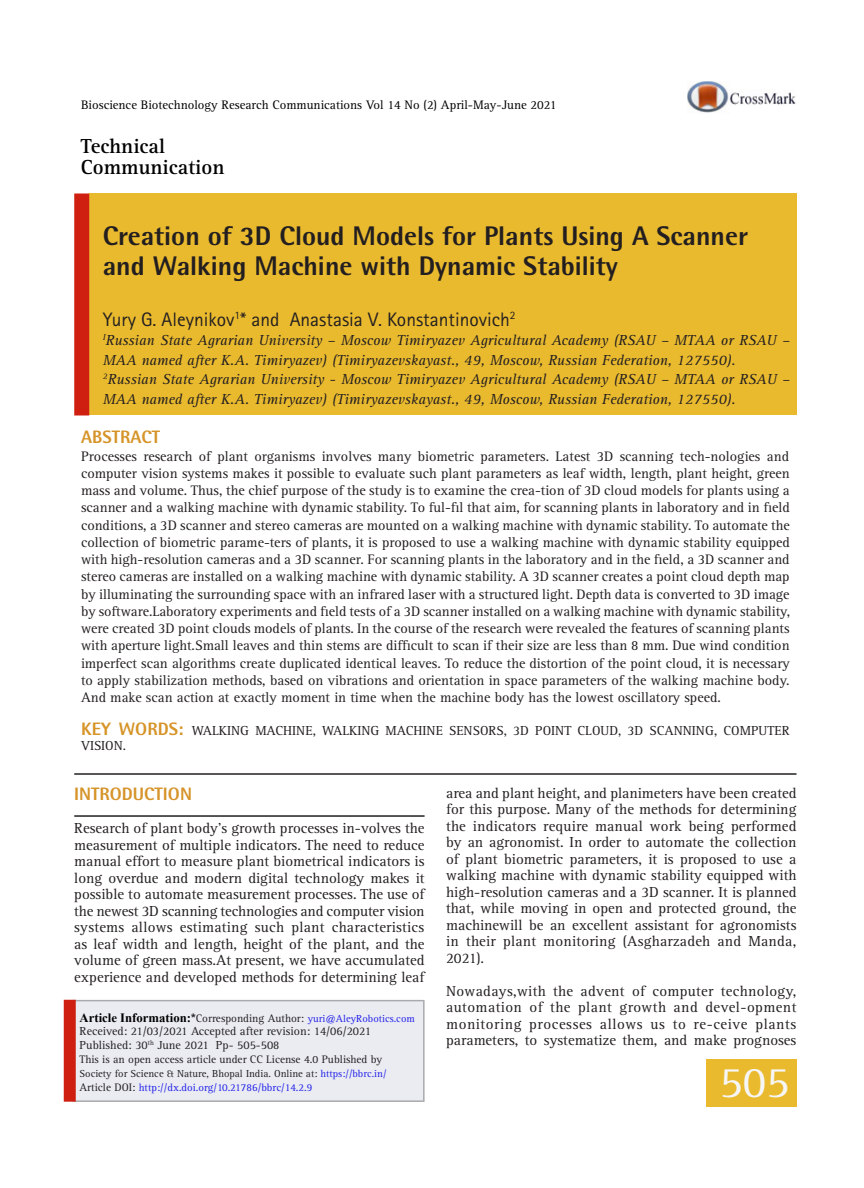
<style>
.page{position:relative;width:864px;height:1188px;background:#fff}
.page>*{position:absolute;margin:0;border:0;box-sizing:border-box;transform-origin:0 0}
.Body_text{font:45px "Rotis Serif Std";color:#f6f6f7}
.Body_text-2{font:800 27px/30px "Rotis Semi Sans Std";color:#231f20}
.Body_text-3{font:700 21px "Rotis Serif Std";color:#000}
.Body_text-4{font:19.5px "Rotis Sans Serif Std";color:#231f20}
.Body_text-5{font:800 18px "Rotis Semi Sans Std";color:#d69429}
.Body_text-6{font:15px/16.5px "Rotis Serif Std";color:#231f20;text-align:justify}
.Body_text-7{font:italic 15px/19.5px "Rotis Serif Std";color:#231f20}
.Body_text-8{font:14.25px/17.2px "Rotis Serif Std";color:#231f20;text-align:justify}
.Body_text-9{font:13.5px/15px "Rotis Serif Std";letter-spacing:.005em;color:#231f20}
.Body_text-10{font:12.75px "Rotis Serif Std";color:#000}
.Body_text-11{font:12px "Rotis Serif Std";color:#231f20}
.Body_text-12{font:11.25px "Rotis Serif Std";color:#231f20}
.Body_text-13{font:10.8px "Rotis Serif Std";color:#2321e8}
.Body_text-14{font:10.5px "Rotis Serif Std";color:#231f20}
.Body_text-15{font:10.5px "Rotis Serif Std";color:#2321e8}
.s1{font-family:"Rotis Semi Sans Std";font-weight:800;font-size:18px;color:#d69429}
.s2{font-family:"Times New Roman";font-weight:700;font-size:12.75px;color:#000}
.s3{font-family:"Arial";font-weight:700;font-size:12px;color:#231f20}
.s4{font-size:11.25px;color:#231f20}
.s5{color:#2321e8}
</style>
<div class="page">
<hr style="left:74px;top:773px;width:722px;height:2px;background:#231f20">
<hr style="left:74px;top:815px;width:351px;height:2px;background:#231f20">
<div style="left:706px;top:1060px;width:90px;height:47px;background:#eaba2e"></div>
<img style="left:687px;top:81px;width:109px;height:32px">
<div style="left:73px;top:1000px;width:350px;height:101px;background:#eaecf2"></div>
<hr style="left:423px;top:1000px;width:2px;height:101px;background:#a8aaad">
<hr style="left:73px;top:1000px;width:350px;height:1px;background:#a8aaad">
<hr style="left:73px;top:1100px;width:352px;height:2px;background:#a8aaad">
<div style="left:64px;top:1000px;width:12px;height:102px;background:#ce1f10"></div>
<div style="left:89px;top:194px;width:707px;height:221px;background:#eaba2e"></div>
<div style="left:74px;top:193px;width:15px;height:222px;background:#ce1f10"></div>
<p class="Body_text-10" style="left:81px;top:97px;width:477px">Bioscience Biotechnology Research Communications Vol 14 No (2) April-May-June 2021</p>
<p class="Body_text-3" style="left:81px;top:133px;width:86px">Technical</p>
<p class="Body_text-3" style="left:81px;top:154px;width:145px">Communication</p>
<p class="Body_text-2" style="left:103px;top:220px;width:647px">Creation of 3D Cloud Models for Plants Using A Scanner and Walking Machine with Dynamic Stability</p>
<p class="Body_text-4" style="left:103px;top:308px;width:414px">Yury G. Aleynikov<sup>1</sup>* and Anastasia V. Konstantinovich<sup>2</sup></p>
<p class="Body_text-7" style="left:103px;top:331px;width:689px"><sup>I</sup>Russian State Agrarian University – Moscow Timiryazev Agricultural Academy (RSAU – MTAA or RSAU –<br>MAA named after K.A. Timiryazev) (Timiryazevskayast., 49, Moscow, Russian Federation, 127550).</p>
<p class="Body_text-7" style="left:103px;top:370px;width:689px"><sup>2</sup>Russian State Agrarian University - Moscow Timiryazev Agricultural Academy (RSAU – MTAA or RSAU –<br>MAA named after K.A. Timiryazev) (Timiryazevskayast., 49, Moscow, Russian Federation, 127550).</p>
<p class="Body_text-5" style="left:81px;top:426px;width:81px">ABSTRACT</p>
<p class="Body_text-8" style="left:81px;top:448px;width:711px">Processes research of plant organisms involves many biometric parameters. Latest 3D scanning tech-nologies and computer vision systems makes it possible to evaluate such plant parameters as leaf width, length, plant height, green mass and volume. Thus, the chief purpose of the study is to examine the crea-tion of 3D cloud models for plants using a scanner and a walking machine with dynamic stability. To ful-fil that aim, for scanning plants in laboratory and in field conditions, a 3D scanner and stereo cameras are mounted on a walking machine with dynamic stability. To automate the collection of biometric parame-ters of plants, it is proposed to use a walking machine with dynamic stability equipped with high-resolution cameras and a 3D scanner. For scanning plants in the laboratory and in the field, a 3D scanner and stereo cameras are installed on a walking machine with dynamic stability. A 3D scanner creates a point cloud depth map by illuminating the surrounding space with an infrared laser with a structured light. Depth data is converted to 3D image by software.Laboratory experiments and field tests of a 3D scanner installed on a walking machine with dynamic stability, were created 3D point clouds models of plants. In the course of the research were revealed the features of scanning plants with aperture light.Small leaves and thin stems are difficult to scan if their size are less than 8 mm. Due wind condition imperfect scan algorithms create duplicated identical leaves. To reduce the distortion of the point cloud, it is necessary to apply stabilization methods, based on vibrations and orientation in space parameters of the walking machine body.<br>And make scan action at exactly moment in time when the machine body has the lowest oscillatory speed.</p>
<p class="Body_text-9" style="left:81px;top:723px;width:710px"><span class="s1">KEY WORDS:</span> WALKING MACHINE, WALKING MACHINE SENSORS, 3D POINT CLOUD, 3D SCANNING, COMPUTER<br>VISION.</p>
<p class="Body_text-5" style="left:74px;top:783px;width:119px">INTRODUCTION</p>
<p class="Body_text-6" style="left:74px;top:820px;width:352px">Research of plant body’s growth processes in-volves the measurement of multiple indicators. The need to reduce manual effort to measure plant biometrical indicators is long overdue and modern digital technology makes it possible to automate measurement processes. The use of the newest 3D scanning technologies and computer vision systems allows estimating such plant characteristics as leaf width and length, height of the plant, and the volume of green mass.At present, we have accumulated experience and developed methods for determining leaf</p>
<p class="Body_text-6" style="left:446px;top:785px;width:352px">area and plant height, and planimeters have been created for this purpose. Many of the methods for determining the indicators require manual work being performed by an agronomist. In order to automate the collection of plant biometric parameters, it is proposed to use a walking machine with dynamic stability equipped with high-resolution cameras and a 3D scanner. It is planned that, while moving in open and protected ground, the machinewill be an excellent assistant for agronomists in their plant monitoring (Asgharzadeh and Manda, 2021).</p>
<p class="Body_text-6" style="left:446px;top:983px;width:352px">Nowadays,with the advent of computer technology, automation of the plant growth and devel-opment monitoring processes allows us to re-ceive plants parameters, to systematize them, and make prognoses</p>
<p class="Body_text" style="left:719px;top:1056px;width:72px">505</p>
<p class="Body_text-15" style="left:80px;top:1012px;width:337px"><span class="s2">Article Information:</span><span class="s3">*</span><span class="s4">Corresponding Author:</span> yuri@AleyRobotics.com</p>
<p class="Body_text-11" style="left:80px;top:1024px;width:293px">Received: 21/03/2021 Accepted after revision: 14/06/2021</p>
<p class="Body_text-11" style="left:80px;top:1038px;width:201px">Published: 30<sup>th</sup> June 2021 Pp- 505-508</p>
<p class="Body_text-12" style="left:80px;top:1053px;width:304px">This is an open access article under CC License 4.0 Published by</p>
<p class="Body_text-14" style="left:80px;top:1068px;width:309px">Society for Science &amp; Nature, Bhopal India. Online at: <span class="s5">https://bbrc.in/</span></p>
<p class="Body_text-13" style="left:80px;top:1082px;width:234px"><span class="s4">Article DOI:</span> http://dx.doi.org/10.21786/bbrc/14.2.9</p>
</div>
